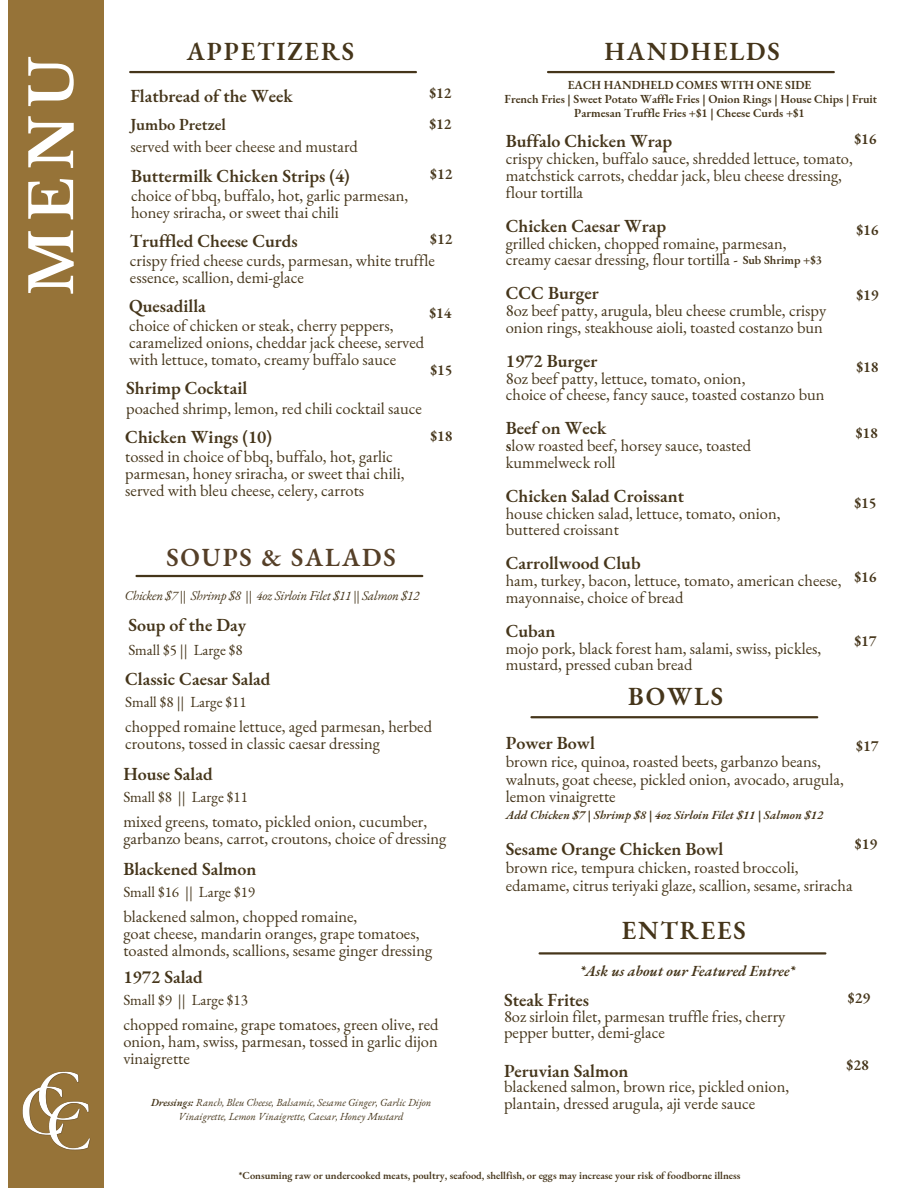
<style>
.page{position:relative;width:918px;height:1188px;background:#fff}
.page>*{position:absolute;margin:0;border:0;box-sizing:border-box;transform-origin:0 0}
.t1{font:700 58.2px "Libre Baskerville";color:#fff}
.t2{font:600 25.5px "EB Garamond";letter-spacing:.075em;color:#45351a}
.t3{font:600 25.5px "EB Garamond";letter-spacing:.075em;color:#553f27}
.t4{font:600 18px "EB Garamond";color:#45351a}
.t5{font:16.5px/16.8px "EB Garamond";color:#45351a}
.t6{font:600 16.5px "EB Garamond";color:#45351a}
.t7{font:600 15.15px "EB Garamond";color:#45351a}
.t8{font:15px "EB Garamond";color:#45351a}
.t9{font:italic 600 15px "EB Garamond";color:#45351a}
.t10{font:600 15px "EB Garamond";color:#45351a}
.t11{font:italic 13.05px "EB Garamond";letter-spacing:-.02em;color:#45351a}
.t12{font:600 12px "EB Garamond";color:#45351a}
.t13{font:italic 600 12px "EB Garamond";color:#45351a}
.t14{font:italic 10.5px/14px "EB Garamond";color:#45351a;text-align:center}
.t15{font:600 10.5px "EB Garamond";color:#45351a}
.s1{font-weight:600}
</style>
<div class="page">
<hr style="left:137px;top:575px;width:285px;height:2px;background:#45351a">
<div style="left:8px;top:0;width:95px;height:1188px;background:#967338"></div>
<img style="left:22px;top:1071px;width:82px;height:80px">
<hr style="left:130px;top:71px;width:286px;height:2px;background:#45351a">
<hr style="left:548px;top:71px;width:286px;height:2px;background:#45351a">
<hr style="left:540px;top:952px;width:285px;height:3px;background:#45351a">
<hr style="left:531px;top:716px;width:286px;height:2px;background:#45351a">
<h5 class="t1" style="left:17px;top:295px;width:241px;rotate:-90deg">MENU</h5>
<h2 class="t2" style="left:187px;top:34px;width:169px">APPETIZERS</h2>
<p class="t4" style="left:130px;top:83px;width:164px">Flatbread of the Week</p>
<h4 class="t10" style="left:429px;top:83px;width:24px">$12</h4>
<h4 class="t6" style="left:130px;top:114px;width:97px">Jumbo Pretzel</h4>
<p class="t10" style="left:429px;top:114px;width:24px">$12</p>
<h4 class="t5" style="left:130px;top:138px;width:229px">served with beer cheese and mustard</h4>
<h4 class="t4" style="left:131px;top:163px;width:220px">Buttermilk Chicken Strips (4)</h4>
<h4 class="t5" style="left:131px;top:186px;width:279px">choice of bbq, buffalo, hot, garlic parmesan, honey sriracha, or sweet thai chili</h4>
<p class="t10" style="left:430px;top:164px;width:24px">$12</p>
<h5 class="t10" style="left:430px;top:229px;width:24px">$12</h5>
<p class="t4" style="left:130px;top:229px;width:169px">Truffled Cheese Curds</p>
<p class="t5" style="left:130px;top:252px;width:306px">crispy fried cheese curds, parmesan, white truffle essence, scallion, demi-glace</p>
<h4 class="t4" style="left:129px;top:294px;width:78px">Quesadilla</h4>
<p class="t10" style="left:429px;top:303px;width:24px">$14</p>
<h4 class="t5" style="left:129px;top:317px;width:297px">choice of chicken or steak, cherry peppers, caramelized onions, cheddar jack cheese, served with lettuce, tomato, creamy buffalo sauce</h4>
<h4 class="t10" style="left:430px;top:360px;width:24px">$15</h4>
<h5 class="t4" style="left:126px;top:376px;width:123px">Shrimp Cocktail</h5>
<h5 class="t5" style="left:126px;top:399px;width:297px">poached shrimp, lemon, red chili cocktail sauce</h5>
<h5 class="t4" style="left:125px;top:425px;width:148px">Chicken Wings (10)</h5>
<p class="t10" style="left:430px;top:426px;width:24px">$18</p>
<h5 class="t5" style="left:125px;top:448px;width:281px">tossed in choice of bbq, buffalo, hot, garlic parmesan, honey sriracha, or sweet thai chili, served with bleu cheese, celery, carrots</h5>
<h1 class="t3" style="left:166px;top:540px;width:231px">SOUPS &amp; SALADS</h1>
<p class="t11" style="left:125px;top:587px;width:296px">Chicken $7 || Shrimp $8 || 4oz Sirloin Filet $11 || Salmon $12</p>
<h6 class="t4" style="left:128px;top:612px;width:119px">Soup of the Day</h6>
<h5 class="t8" style="left:128px;top:639px;width:116px">Small $5 || Large $8</h5>
<p class="t4" style="left:125px;top:667px;width:147px">Classic Caesar Salad</p>
<h2 class="t8" style="left:125px;top:692px;width:123px">Small $8 || Large $11</h2>
<h4 class="t5" style="left:125px;top:718px;width:309px">chopped romaine lettuce, aged parmesan, herbed croutons, tossed in classic caesar dressing</h4>
<h6 class="t4" style="left:123px;top:762px;width:91px">House Salad</h6>
<h5 class="t8" style="left:123px;top:787px;width:126px">Small $8 || Large $11</h5>
<h6 class="t5" style="left:123px;top:813px;width:325px">mixed greens, tomato, pickled onion, cucumber, garbanzo beans, carrot, croutons, choice of dressing</h6>
<h6 class="t4" style="left:123px;top:857px;width:135px">Blackened Salmon</h6>
<h5 class="t8" style="left:123px;top:882px;width:133px">Small $16 || Large $19</h5>
<h6 class="t5" style="left:123px;top:908px;width:310px">blackened salmon, chopped romaine,<br>goat cheese, mandarin oranges, grape tomatoes, toasted almonds, scallions, sesame ginger dressing</h6>
<h5 class="t4" style="left:123px;top:965px;width:81px">1972 Salad</h5>
<h6 class="t8" style="left:123px;top:990px;width:126px">Small $9 || Large $13</h6>
<h5 class="t5" style="left:123px;top:1016px;width:317px;text-align:justify">chopped romaine, grape tomatoes, green olive, red onion, ham, swiss, parmesan, tossed in garlic dijon vinaigrette</h5>
<p class="t14" style="left:151px;top:1095px;width:282px"><span class="s1">Dressings:</span> Ranch, Bleu Cheese, Balsamic, Sesame Ginger, Garlic Dijon<br>Vinaigrette, Lemon Vinaigrette, Caesar, Honey Mustard</p>
<h6 class="t2" style="left:605px;top:34px;width:177px">HANDHELDS</h6>
<h2 class="t12" style="left:568px;top:77px;width:245px">EACH HANDHELD COMES WITH ONE SIDE</h2>
<p class="t12" style="left:505px;top:91px;width:374px">French Fries | Sweet Potato Waffle Fries | Onion Rings | House Chips | Fruit</p>
<p class="t12" style="left:574px;top:105px;width:232px">Parmesan Truffle Fries +$1 | Cheese Curds +$1</p>
<h5 class="t7" style="left:854px;top:128px;width:24px">$16</h5>
<h5 class="t4" style="left:506px;top:129px;width:168px">Buffalo Chicken Wrap</h5>
<h5 class="t5" style="left:506px;top:150px;width:349px">crispy chicken, buffalo sauce, shredded lettuce, tomato, matchstick carrots, cheddar jack, bleu cheese dressing, flour tortilla</h5>
<p class="t4" style="left:506px;top:214px;width:162px">Chicken Caesar Wrap</p>
<p class="t5" style="left:506px;top:234px;width:282px">grilled chicken, chopped romaine, parmesan, creamy caesar dressing, flour tortilla -</p>
<h6 class="t4" style="left:506px;top:281px;width:94px">CCC Burger</h6>
<h6 class="t5" style="left:506px;top:302px;width:322px">8oz beef patty, arugula, bleu cheese crumble, crispy onion rings, steakhouse aioli, toasted costanzo bun</h6>
<h6 class="t4" style="left:506px;top:349px;width:93px">1972 Burger</h6>
<h6 class="t5" style="left:506px;top:369px;width:320px">8oz beef patty, lettuce, tomato, onion,<br>choice of cheese, fancy sauce, toasted costanzo bun</h6>
<h6 class="t4" style="left:506px;top:416px;width:102px">Beef on Weck</h6>
<h6 class="t5" style="left:506px;top:437px;width:247px"><span class="s1">s</span>low roasted beef, horsey sauce, toasted kummelweck roll</h6>
<h6 class="t4" style="left:506px;top:484px;width:180px">Chicken Salad Croissant</h6>
<h6 class="t5" style="left:506px;top:504px;width:276px">house chicken salad, lettuce, tomato, onion, buttered croissant</h6>
<h6 class="t4" style="left:506px;top:551px;width:136px">Carrollwood Club</h6>
<h6 class="t5" style="left:506px;top:572px;width:337px">ham, turkey, bacon, lettuce, tomato, american cheese, mayonnaise, choice of bread</h6>
<h6 class="t4" style="left:506px;top:619px;width:51px">Cuban</h6>
<h6 class="t5" style="left:506px;top:639px;width:317px">mojo pork, black forest ham, salami, swiss, pickles, mustard, pressed cuban bread</h6>
<p class="t7" style="left:856px;top:220px;width:24px">$16</p>
<h6 class="t12" style="left:743px;top:252px;width:81px">Sub Shrimp +$3</h6>
<h5 class="t7" style="left:856px;top:285px;width:24px">$19</h5>
<h5 class="t7" style="left:856px;top:357px;width:24px">$18</h5>
<h5 class="t7" style="left:856px;top:422px;width:24px">$18</h5>
<h5 class="t7" style="left:854px;top:493px;width:24px">$15</h5>
<h5 class="t7" style="left:854px;top:566px;width:24px">$16</h5>
<h5 class="t7" style="left:854px;top:631px;width:24px">$17</h5>
<h2 class="t2" style="left:628px;top:679px;width:96px">BOWLS</h2>
<h6 class="t4" style="left:506px;top:731px;width:91px">Power Bowl</h6>
<h6 class="t5" style="left:506px;top:752px;width:340px;line-height:17.7px">brown rice, quinoa, roasted beets, garbanzo beans, walnuts, goat cheese, pickled onion, avocado, arugula, lemon vinaigrette</h6>
<h5 class="t13" style="left:506px;top:807px;width:319px">Add Chicken $7 | Shrimp $8 | 4oz Sirloin Filet $11 | Salmon $12</h5>
<h5 class="t4" style="left:506px;top:837px;width:219px">Sesame Orange Chicken Bowl</h5>
<h5 class="t5" style="left:506px;top:858px;width:348px;line-height:17.7px">brown rice, tempura chicken, roasted broccoli, edamame, citrus teriyaki glaze, scallion, sesame, sriracha</h5>
<h6 class="t7" style="left:856px;top:736px;width:24px">$17</h6>
<h6 class="t7" style="left:855px;top:834px;width:24px">$19</h6>
<h2 class="t2" style="left:622px;top:913px;width:126px">ENTREES</h2>
<h3 class="t9" style="left:580px;top:961px;width:217px">*Ask us about our Featured Entree*</h3>
<h5 class="t4" style="left:504px;top:988px;width:87px">Steak Frites</h5>
<h5 class="t5" style="left:504px;top:1007px;width:283px">8oz sirloin filet, parmesan truffle fries, cherry pepper butter, demi-glace</h5>
<p class="t4" style="left:504px;top:1059px;width:126px">Peruvian Salmon</p>
<p class="t5" style="left:504px;top:1078px;width:287px">blackened salmon, brown rice, pickled onion, plantain, dressed arugula, aji verde sauce</p>
<h5 class="t7" style="left:848px;top:988px;width:24px">$29</h5>
<h6 class="t7" style="left:847px;top:1055px;width:24px">$28</h6>
<h5 class="t15" style="left:239px;top:1168px;width:503px">*Consuming raw or undercooked meats, poultry, seafood, shellfish, or eggs may increase your risk of foodborne illness</h5>
</div>
